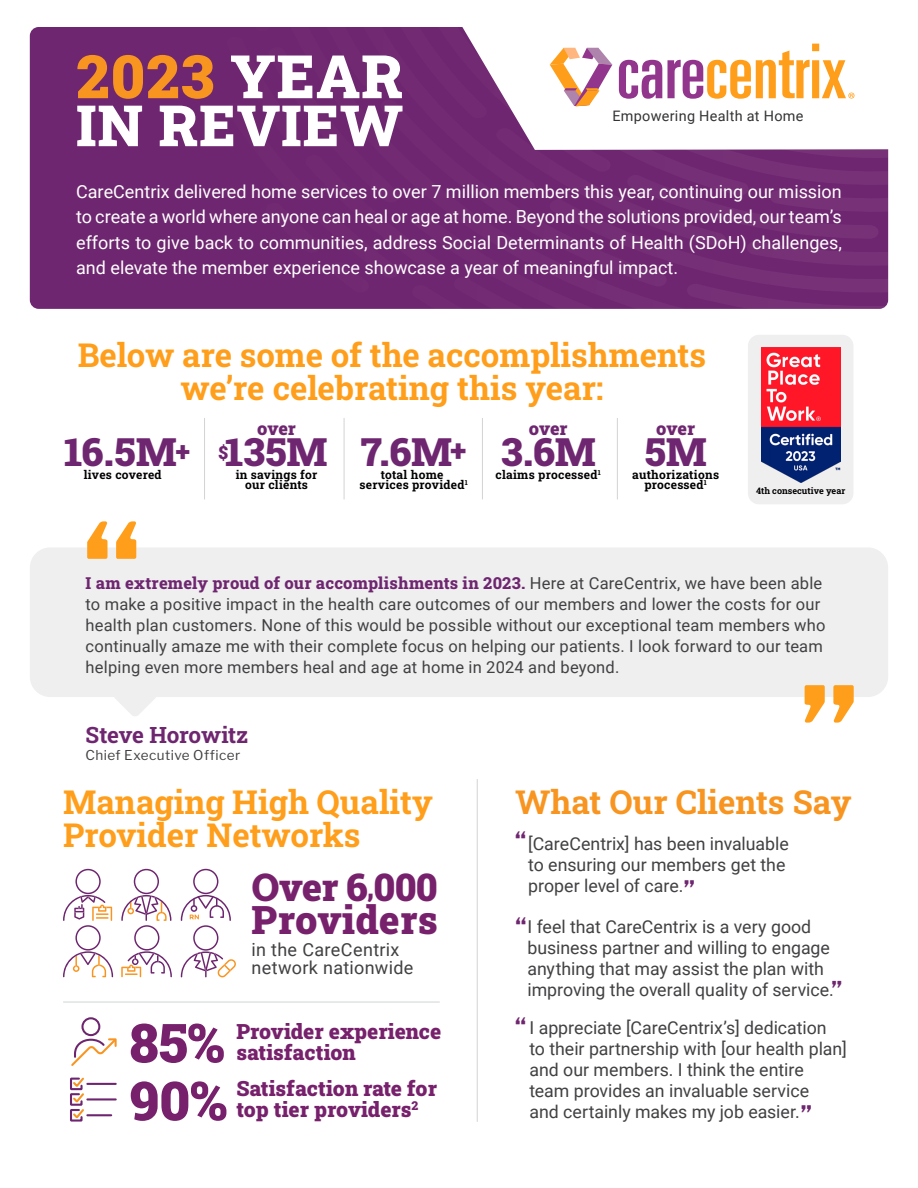
<style>
.page{position:relative;width:918px;height:1188px;background:#fff}
.page>*{position:absolute;margin:0;border:0;box-sizing:border-box;transform-origin:0 0}
.t1{font:800 120px "Libre Franklin";color:#ff9e1a}
.t2{font:60px "Roboto Slab";letter-spacing:.02em;color:#f89520}
.t3{font:57px "Roboto Slab";letter-spacing:.02em;color:#fff}
.t4{font:54px "Roboto Slab";color:#77216d}
.t5{font:39.3px "Roboto Slab";letter-spacing:.01em;color:#77216d}
.t6{font:39px "Roboto Slab";letter-spacing:.01em;color:#6f2670}
.t7{font:38.4px "Roboto Slab";letter-spacing:-.02em;color:#77216d}
.t8{font:33px/33px "Roboto Slab";color:#ff9e1a}
.t9{font:33px "Roboto Slab";color:#f89520}
.t10{font:800 22.65px "Libre Franklin";color:#6f2670}
.t11{font:22.5px "Roboto Slab";letter-spacing:-.01em;color:#6f2670}
.t12{font:800 21.75px "Libre Franklin";color:#6f2670}
.t13{font:21px/21px "Roboto Slab";color:#77216d}
.t14{font:18px/25.5px "Roboto";color:#fff;text-align:justify}
.t15{font:18px/18px "Roboto";letter-spacing:.02em;color:#414042}
.t16{font:18px "Roboto Slab";letter-spacing:-.005em;color:#6f2670}
.t17{font:17.7px/21px "Roboto";color:#414042}
.t18{font:16.5px/21px "Roboto";letter-spacing:.015em;color:#414042}
.t19{font:16.5px "Roboto Slab";letter-spacing:.01em;color:#6f2670}
.t20{font:14.4px "Roboto";letter-spacing:.02em;color:#333}
.t21{font:13.5px "Libre Franklin";letter-spacing:.03em;color:#414042}
.t22{font:12px/10.5px "Roboto Slab";letter-spacing:.02em;color:#000;text-align:center}
.t23{font:9px "Roboto Slab";color:#000}
.t24{font:7.05px "Roboto Slab";color:#000}
.s1{color:#fff}
.s2{font-size:27px}
.s3{font-size:30px}
.s4{font-family:"Roboto";color:#414042}
.s5{font-size:26.55px}
</style>
<div class="page">
<div style="left:30px;top:547px;width:858px;height:150px;background:#efeff0;border-radius:20px"></div>
<svg style="left:114px;top:697px;width:42px;height:19px"></svg>
<div style="left:30px;top:27px;width:858px;height:282px;background:#6f2670;border-radius:9px"></div>
<svg style="left:227px;top:150px;width:661px;height:159px"></svg>
<svg style="left:462px;top:27px;width:427px;height:123px;background:#ece3ec"></svg>
<svg style="left:550px;top:48px;width:62px;height:58px;background:#e8c2b5"></svg>
<svg style="left:619px;top:44px;width:235px;height:55px;background:#efcab7"></svg>
<svg style="left:121px;top:869px;width:51px;height:108px"></svg>
<svg style="left:63px;top:869px;width:50px;height:108px"></svg>
<svg style="left:181px;top:869px;width:55px;height:108px"></svg>
<svg style="left:70px;top:1077px;width:14px;height:45px"></svg>
<hr style="left:87px;top:1098px;width:29px;height:3px;background:#6e256f">
<hr style="left:87px;top:1083px;width:29px;height:2px;background:#6e256f">
<hr style="left:87px;top:1114px;width:24px;height:2px;background:#6e256f">
<div style="left:81px;top:1017px;width:19px;height:19px;border:2px solid #6e256f;border-radius:50%"></div>
<svg style="left:71px;top:1038px;width:46px;height:28px"></svg>
<hr style="left:63px;top:1002px;width:376px;height:1px;background:#d1d3d4">
<hr style="left:477px;top:779px;width:1px;height:343px;background:#d1d3d4">
<div style="left:748px;top:335px;width:105px;height:169px;background:#efeff0;border-radius:11px"></div>
<hr style="left:617px;top:418px;width:1px;height:81px;background:#d1d3d4">
<hr style="left:482px;top:418px;width:1px;height:81px;background:#d1d3d4">
<hr style="left:344px;top:418px;width:1px;height:81px;background:#d1d3d4">
<hr style="left:204px;top:418px;width:1px;height:81px;background:#d1d3d4">
<img style="left:761px;top:348px;width:79px;height:134px">
<h2 class="t2" style="left:76px;top:35px;width:328px">2023 <span class="s1">YEAR</span></h2>
<h3 class="t3" style="left:76px;top:86px;width:328px">IN REVIEW</h3>
<p class="t14" style="left:76px;top:178px;width:767px">CareCentrix delivered home services to over 7 million members this year, continuing our mission to create a world where anyone can heal or age at home. Beyond the solutions provided, our team’s efforts to give back to communities, address Social Determinants of Health (SDoH) challenges, and elevate the member experience showcase a year of meaningful impact.</p>
<p class="t20" style="left:612px;top:106px;width:193px">Empowering Health at Home</p>
<h3 class="t8" style="left:78px;top:337px;width:630px;text-align:center">Below are some of the accomplishments we’re celebrating this year:</h3>
<p class="t16" style="left:257px;top:416px;width:40px">over</p>
<h3 class="t6" style="left:219px;top:425px;width:110px"><sup>$</sup>135M</h3>
<p class="t22" style="left:236px;top:469px;width:83px">in savings for our clients</p>
<p class="t16" style="left:529px;top:416px;width:40px">over</p>
<p class="t22" style="left:496px;top:469px;width:103px">claims processed</p>
<p class="t16" style="left:656px;top:416px;width:40px">over</p>
<p class="t22" style="left:632px;top:469px;width:88px">authorizations</p>
<h3 class="t6" style="left:65px;top:425px;width:127px">16.5M<span class="s2">+</span></h3>
<p class="t22" style="left:84px;top:469px;width:79px">lives covered</p>
<h3 class="t6" style="left:361px;top:425px;width:107px">7.6M<span class="s3">+</span></h3>
<p class="t22" style="left:360px;top:469px;width:110px">total home services provided<sup>1</sup></p>
<h3 class="t6" style="left:501px;top:425px;width:96px">3.6M</h3>
<h3 class="t6" style="left:645px;top:425px;width:63px">5M</h3>
<p class="t22" style="left:644px;top:479px;width:64px">processed<sup>1</sup></p>
<p class="t24" style="left:598px;top:467px;width:5px">1</p>
<h1 class="t1" style="left:83px;top:495px;width:60px">“</h1>
<p class="t23" style="left:756px;top:484px;width:91px">4th consecutive year</p>
<p class="t19" style="left:86px;top:572px;width:738px">I am extremely proud of our accomplishments in 2023. <span class="s4">Here at CareCentrix, we have been able</span></p>
<p class="t18" style="left:86px;top:593px;width:741px">to make a positive impact in the health care outcomes of our members and lower the costs for our health plan customers. None of this would be possible without our exceptional team members who continually amaze me with their complete focus on helping our patients. I look forward to our team helping even more members heal and age at home in 2024 and beyond.</p>
<p class="t11" style="left:86px;top:719px;width:164px">Steve Horowitz</p>
<p class="t21" style="left:86px;top:747px;width:156px">Chief Executive Officer</p>
<h3 class="t8" style="left:63px;top:784px;width:371px">Managing High Quality<br>Provider Networks</h3>
<h3 class="t7" style="left:252px;top:861px;width:188px">Over 6<span class="s5">,</span>000</h3>
<h3 class="t5" style="left:252px;top:893px;width:188px">Providers</h3>
<p class="t15" style="left:251px;top:940px;width:163px">in the CareCentrix network nationwide</p>
<h3 class="t4" style="left:129px;top:1006px;width:97px">85%</h3>
<p class="t13" style="left:236px;top:1021px;width:206px">Provider experience satisfaction</p>
<h3 class="t4" style="left:129px;top:1064px;width:99px">90%</h3>
<p class="t13" style="left:236px;top:1077px;width:202px">Satisfaction rate for top tier providers<sup>2</sup></p>
<h1 class="t1" style="left:858px;top:749px;width:60px;rotate:-180deg">“</h1>
<h3 class="t9" style="left:515px;top:780px;width:338px">What Our Clients Say</h3>
<p class="t10" style="left:515px;top:827px;width:13px">“</p>
<p class="t17" style="left:528px;top:833px;width:262px">[CareCentrix] has been invaluable to ensuring our members get the proper level of care.</p>
<p class="t10" style="left:684px;top:875px;width:13px">”</p>
<p class="t17" style="left:527px;top:916px;width:308px">I feel that CareCentrix is a very good business partner and willing to engage anything that may assist the plan with improving the overall quality of service.</p>
<p class="t10" style="left:516px;top:912px;width:13px">“</p>
<p class="t12" style="left:831px;top:976px;width:12px">”</p>
<p class="t17" style="left:529px;top:1017px;width:319px">I appreciate [CareCentrix’s] dedication<br>to their partnership with [our health plan] and our members. I think the entire team provides an invaluable service<br>and certainly makes my job easier.</p>
<p class="t10" style="left:515px;top:1012px;width:13px">“</p>
<p class="t10" style="left:801px;top:1100px;width:13px">”</p>
</div>
